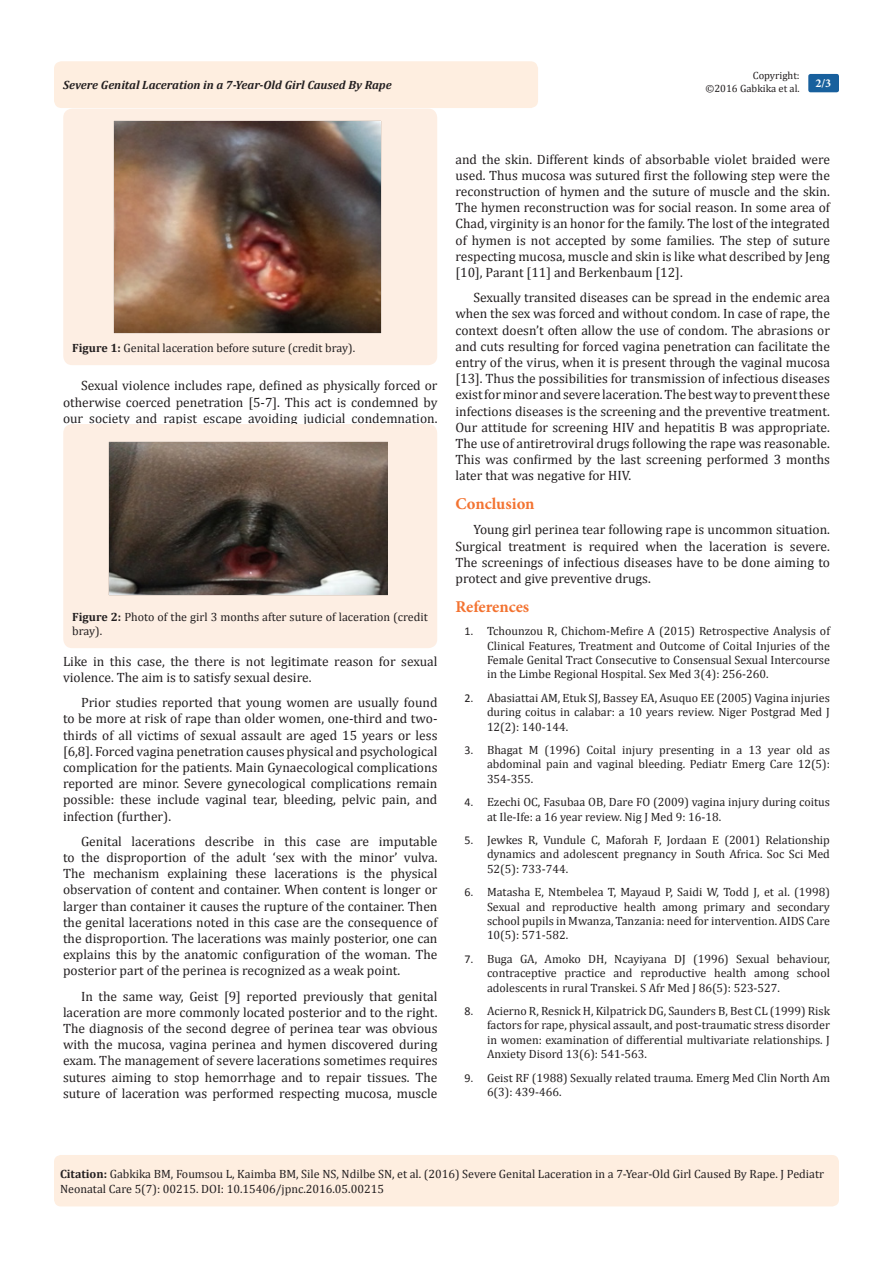
<style>
.page{position:relative;width:893px;height:1263px;background:#fff}
.page>*{position:absolute;margin:0;border:0;box-sizing:border-box;transform-origin:0 0}
.List_Paragraph{font:700 16.5px "Minion Pro";letter-spacing:-.005em;color:#f37331}
.t1{font:13.5px/16.2px "Cambria";color:#231f20;text-align:justify}
.Citation{font:12px/14.4px "Cambria";color:#231f20;text-align:justify}
.t2{font:italic 700 12px "Cambria";color:#231f20}
.t3{font:700 12px "Minion Pro";color:#fff}
.t4{font:10.5px/12.6px "Cambria";color:#231f20;text-align:right}
.s1{font-weight:700}
.s2{font-family:"Calibri"}
</style>
<div class="page">
<div style="left:54px;top:61px;width:484px;height:47px;background:#feeee0;border-radius:8px"></div>
<div style="left:808px;top:74px;width:31px;height:18px;background:#18609d;border-radius:2px"></div>
<div style="left:54px;top:1155px;width:785px;height:51px;background:#feeee0;border-radius:7px"></div>
<div style="left:63px;top:109px;width:374px;height:256px;background:#fdeee3;border-radius:9px"></div>
<img style="left:114px;top:120px;width:267px;height:213px">
<div style="left:63px;top:424px;width:374px;height:224px;background:#fdeee3;border-radius:9px"></div>
<img style="left:109px;top:441px;width:279px;height:154px">
<p class="t4" style="left:705px;top:69px;width:96px">Copyright:<br>©2016 Gabkika et al.</p>
<p class="t2" style="left:63px;top:77px;width:330px">Severe Genital Laceration in a 7-Year-Old Girl Caused By Rape</p>
<p class="t3" style="left:815px;top:75px;width:17px">2/3</p>
<p class="Citation" style="left:72px;top:341px;width:284px"><span class="s1">Figure 1:</span> Genital laceration before suture (credit bray).</p>
<p class="t1" style="left:63px;top:378px;width:376px;text-indent:18px">Sexual violence includes rape, defined as physically forced or otherwise coerced penetration [5-7]. This act is condemned by our society and rapist escape avoiding judicial condemnation.</p>
<p class="Citation" style="left:72px;top:609px;width:357px"><span class="s1">Figure 2:</span> Photo of the girl 3 months after suture of laceration (credit bray).</p>
<p class="t1" style="left:63px;top:653px;width:376px">Like in this case, the there is not legitimate reason for sexual violence. The aim is to satisfy sexual desire.</p>
<p class="t1" style="left:63px;top:694px;width:376px;text-indent:18px">Prior studies reported that young women are usually found to be more at risk of rape than older women, one-third and two&shy;thirds of all victims of sexual assault are aged 15 years or less [6,8]. Forced vagina penetration causes physical and psychological complication for the patients. Main Gynaecological complications reported are minor. Severe gynecological complications remain possible: these include vaginal tear, bleeding, pelvic pain, and infection (further).</p>
<p class="t1" style="left:63px;top:833px;width:376px;text-indent:18px">Genital lacerations describe in this case are imputable to the disproportion of the adult ‘sex with the minor’ vulva.<br>The mechanism explaining these lacerations is the physical observation of content and container. When content is longer or larger than container it causes the rupture of the container. Then the genital lacerations noted in this case are the consequence of the disproportion. The lacerations was mainly posterior, one can explains this by the anatomic configuration of the woman. The posterior part of the perinea is recognized as a weak point.</p>
<p class="t1" style="left:63px;top:988px;width:376px;text-indent:18px">In the same way, Geist [9] reported previously that genital laceration are more commonly located posterior and to the right.<br>The diagnosis of the second degree of perinea tear was obvious with the mucosa, vagina perinea and hymen discovered during exam. The management of severe lacerations sometimes requires sutures aiming to stop hemorrhage and to repair tissues. The suture of laceration was performed respecting mucosa, muscle</p>
<p class="t1" style="left:455px;top:151px;width:376px">and the skin. Different kinds of absorbable violet braided were used. Thus mucosa was sutured first the following step were the reconstruction of hymen and the suture of muscle and the skin.<br>The hymen reconstruction was for social reason. In some area of Chad, virginity is an honor for the family. The lost of the integrated of hymen is not accepted by some families. The step of suture respecting mucosa, muscle and skin is like what described by Jeng [10], Parant [11] and Berkenbaum [12].</p>
<p class="t1" style="left:455px;top:289px;width:376px;text-indent:18px">Sexually transited diseases can be spread in the endemic area when the sex was forced and without condom. In case of rape, the context doesn’t often allow the use of condom. The abrasions or and cuts resulting for forced vagina penetration can facilitate the entry of the virus, when it is present through the vaginal mucosa [13]. Thus the possibilities for transmission of infectious diseases exist for minor and severe laceration. The best way to prevent these infections diseases is the screening and the preventive treatment.<br>Our attitude for screening HIV and hepatitis B was appropriate.<br>The use of antiretroviral drugs following the rape was reasonable.<br>This was confirmed by the last screening performed 3 months later that was negative for HIV.</p>
<p class="List_Paragraph" style="left:455px;top:492px;width:81px">Conclusion</p>
<p class="t1" style="left:455px;top:522px;width:376px;text-indent:18px">Young girl perinea tear following rape is uncommon situation.<br>Surgical treatment is required when the laceration is severe.<br>The screenings of infectious diseases have to be done aiming to protect and give preventive drugs.</p>
<p class="List_Paragraph" style="left:455px;top:595px;width:75px">References</p>
<p class="Citation" style="left:487px;top:624px;width:344px;text-indent:-22px"><span class="s2">1.</span> Tchounzou R, Chichom-Mefire A (2015) Retrospective Analysis of Clinical Features, Treatment and Outcome of Coital Injuries of the Female Genital Tract Consecutive to Consensual Sexual Intercourse in the Limbe Regional Hospital. Sex Med 3(4): 256-260.</p>
<p class="Citation" style="left:487px;top:690px;width:344px;text-indent:-22px"><span class="s2">2.</span> Abasiattai AM, Etuk SJ, Bassey EA, Asuquo EE (2005) Vagina injuries during coitus in calabar: a 10 years review. Niger Postgrad Med J 12(2): 140-144.</p>
<p class="Citation" style="left:487px;top:743px;width:344px;text-indent:-22px"><span class="s2">3.</span> Bhagat M (1996) Coital injury presenting in a 13 year old as abdominal pain and vaginal bleeding. Pediatr Emerg Care 12(5):<br>354-355.</p>
<p class="Citation" style="left:487px;top:795px;width:344px;text-indent:-22px"><span class="s2">4.</span> Ezechi OC, Fasubaa OB, Dare FO (2009) vagina injury during coitus at Ile-Ife: a 16 year review. Nig J Med 9: 16-18.</p>
<p class="Citation" style="left:487px;top:833px;width:344px;text-indent:-22px"><span class="s2">5.</span> Jewkes R, Vundule C, Maforah F, Jordaan E (2001) Relationship dynamics and adolescent pregnancy in South Africa. Soc Sci Med 52(5): 733-744.</p>
<p class="Citation" style="left:487px;top:885px;width:344px;text-indent:-22px"><span class="s2">6.</span> Matasha E, Ntembelea T, Mayaud P, Saidi W, Todd J, et al. (1998)<br>Sexual and reproductive health among primary and secondary school pupils in Mwanza, Tanzania: need for intervention. AIDS Care 10(5): 571-582.</p>
<p class="Citation" style="left:487px;top:951px;width:344px;text-indent:-22px"><span class="s2">7.</span> Buga GA, Amoko DH, Ncayiyana DJ (1996) Sexual behaviour, contraceptive practice and reproductive health among school adolescents in rural Transkei. S Afr Med J 86(5): 523-527.</p>
<p class="Citation" style="left:487px;top:1004px;width:344px;text-indent:-22px"><span class="s2">8.</span> Acierno R, Resnick H, Kilpatrick DG, Saunders B, Best CL (1999) Risk factors for rape, physical assault, and post-traumatic stress disorder in women: examination of differential multivariate relationships. J Anxiety Disord 13(6): 541-563.</p>
<p class="Citation" style="left:487px;top:1070px;width:344px;text-indent:-22px"><span class="s2">9.</span> Geist RF (1988) Sexually related trauma. Emerg Med Clin North Am<br>6(3): 439-466.</p>
<p class="Citation" style="left:60px;top:1167px;width:766px"><span class="s1">Citation:</span> Gabkika BM, Foumsou L, Kaimba BM, Sile NS, Ndilbe SN, et al. (2016) Severe Genital Laceration in a 7-Year-Old Girl Caused By Rape. J Pediatr<br>Neonatal Care 5(7): 00215. DOI: 10.15406/jpnc.2016.05.00215</p>
</div>
